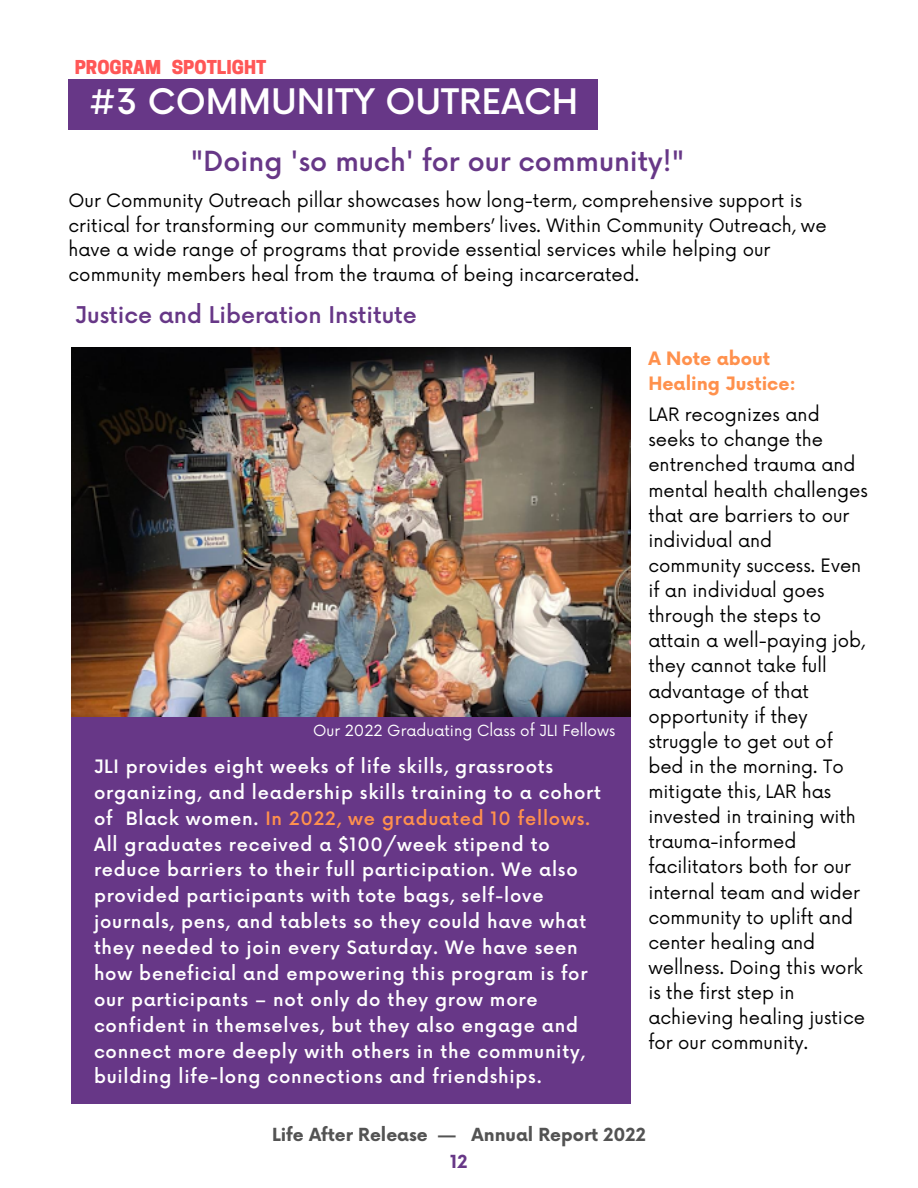
<style>
.page{position:relative;width:918px;height:1188px;background:#fff}
.page>*{position:absolute;margin:0;border:0;box-sizing:border-box;transform-origin:0 0}
.t1{font:500 34.35px "Now";color:#fff}
.t2{font:500 27px "Now";color:#673787}
.t3{font:500 22.5px "Now";color:#673787}
.t4{font:18px/25.2px "Now";color:#000}
.t5{font:500 18px/25.8px "Now";letter-spacing:.045em;color:#fff}
.t6{font:700 18px/25.2px "Now";color:#ff914d}
.t7{font:800 18px "Cooper Hewitt";color:#ff5757}
.t8{font:700 17.55px "Now";color:#535353}
.t9{font:700 17.55px "Now";color:#673787}
.t10{font:15px "Now";color:#fff}
.s1{color:#ff914d}
</style>
<div class="page">
<div style="left:72px;top:349px;width:559px;height:755px;background:#673787"></div>
<img style="left:72px;top:348px;width:559px;height:369px">
<div style="left:68px;top:80px;width:530px;height:50px;background:#673787"></div>
<p class="t7" style="left:75px;top:61px;width:193px">PROGRAM SPOTLIGHT</p>
<h1 class="t1" style="left:88px;top:83px;width:491px">#3 COMMUNITY OUTREACH</h1>
<h2 class="t2" style="left:190px;top:146px;width:496px">"Doing 'so much' for our community!"</h2>
<p class="t4" style="left:69px;top:189px;width:760px;line-height:24.8px">Our Community Outreach pillar showcases how long-term, comprehensive support is critical for transforming our community members’ lives. Within Community Outreach, we have a wide range of programs that provide essential services while helping our community members heal from the trauma of being incarcerated.</p>
<p class="t3" style="left:75px;top:303px;width:343px">Justice and Liberation Institute</p>
<p class="t10" style="left:313px;top:722px;width:304px">Our 2022 Graduating Class of JLI Fellows</p>
<p class="t5" style="left:94px;top:755px;width:508px">JLI provides eight weeks of life skills, grassroots organizing, and leadership skills training to a cohort of Black women. <span class="s1">In 2022, we graduated 10 fellows.<br></span>All graduates received a $100/week stipend to reduce barriers to their full participation. We also provided participants with tote bags, self-love journals, pens, and tablets so they could have what they needed to join every Saturday. We have seen how beneficial and empowering this program is for our participants – not only do they grow more confident in themselves, but they also engage and connect more deeply with others in the community, building life-long connections and friendships.</p>
<p class="t6" style="left:648px;top:347px;width:149px">A Note about<br>Healing Justice:</p>
<p class="t4" style="left:648px;top:403px;width:221px">LAR recognizes and seeks to change the entrenched trauma and mental health challenges that are barriers to our individual and community success. Even if an individual goes through the steps to attain a well-paying job, they cannot take full advantage of that opportunity if they struggle to get out of bed in the morning. To mitigate this, LAR has invested in training with trauma-informed facilitators both for our internal team and wider community to uplift and center healing and wellness. Doing this work is the first step in achieving healing justice for our community.</p>
<p class="t8" style="left:272px;top:1125px;width:375px">Life After Release — Annual Report 2022</p>
<p class="t9" style="left:450px;top:1152px;width:19px">12</p>
</div>
